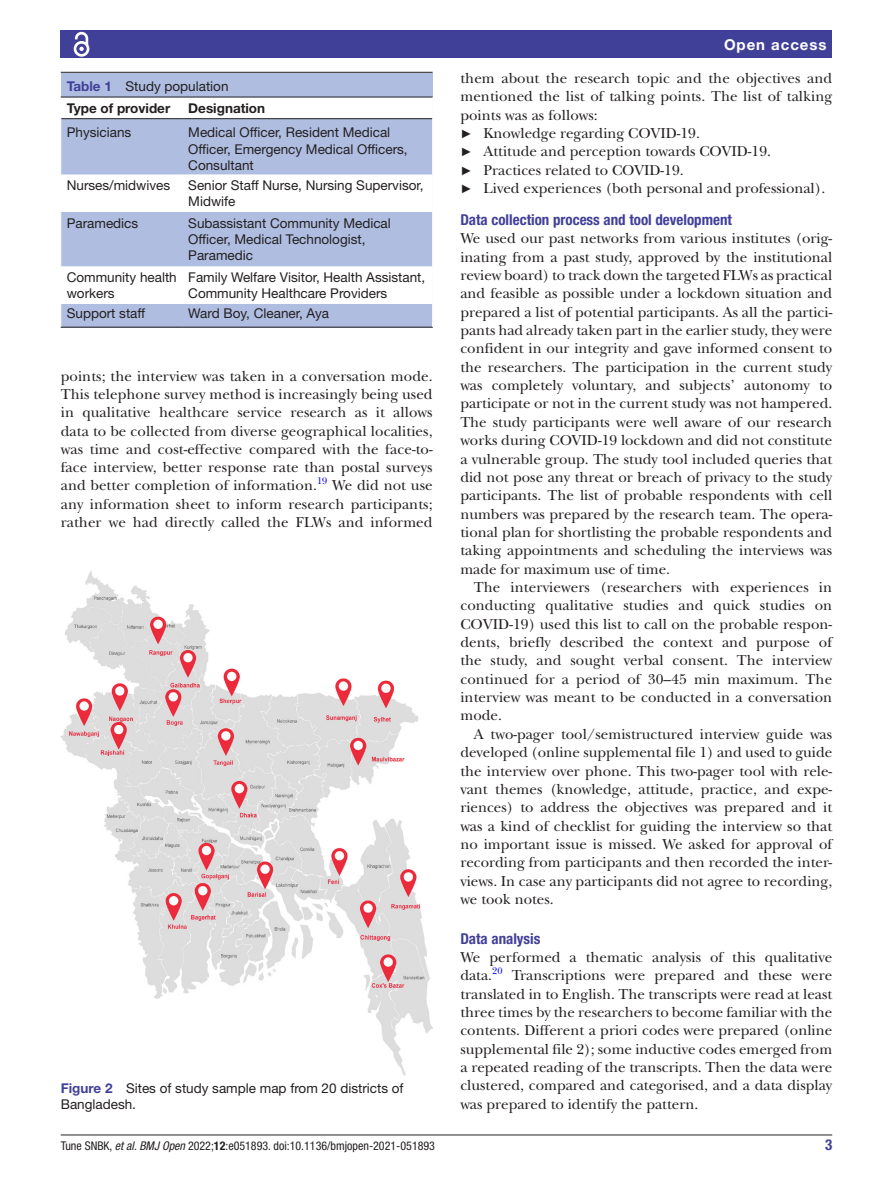
<style>
.page{position:relative;width:893px;height:1191px;background:#fff}
.page>*{position:absolute;margin:0;border:0;box-sizing:border-box;transform-origin:0 0}
.t1{font:15px/18.3px "New Baskerville";color:#231f20;text-align:justify}
.t2{font:700 condensed 15px "Helvetica Neue LT Std";color:#414099}
.t3{font:700 15px "Helvetica Neue LT Std";letter-spacing:.065em;color:#fff}
.t4{font:13.5px/16.2px "Helvetica Neue LT Std";color:#231f20}
.t5{font:700 13.5px "Helvetica Neue LT Std";color:#231f20}
.t6{font:condensed 12px "Helvetica Neue LT Std";color:#231f20}
.s1{font-weight:700;color:#414099}
.s2{font-weight:700}
.s3{font-family:"Arial";font-size:12px}
.s4{font-style:italic}
</style>
<div class="page">
<hr style="left:61px;top:1134px;width:771px;height:1px;background:#231f20">
<div style="left:61px;top:31px;width:771px;height:27px;background:#414099"></div>
<svg style="left:73px;top:31px;width:17px;height:26px"></svg>
<div style="left:61px;top:73px;width:372px;height:254px;background:#afbde1"></div>
<hr style="left:61px;top:72px;width:372px;height:1px;background:#231f20">
<div style="left:61px;top:98px;width:371px;height:20px;background:#fff"></div>
<svg style="left:61px;top:119px;width:371px;height:208px"></svg>
<hr style="left:61px;top:97px;width:121px;height:1px;background:#231f20">
<hr style="left:61px;top:118px;width:121px;height:1px;background:#231f20">
<hr style="left:182px;top:97px;width:251px;height:1px;background:#231f20">
<hr style="left:182px;top:118px;width:250px;height:1px;background:#231f20">
<hr style="left:61px;top:327px;width:121px;height:1px;background:#231f20">
<hr style="left:182px;top:327px;width:251px;height:1px;background:#231f20">
<svg style="left:432px;top:97px;width:1px;height:22px"></svg>
<hr style="left:432px;top:119px;width:1px;height:55px;background:#fff">
<hr style="left:432px;top:174px;width:1px;height:38px;background:#fff">
<hr style="left:432px;top:212px;width:1px;height:54px;background:#fff">
<hr style="left:432px;top:266px;width:1px;height:38px;background:#fff">
<svg style="left:432px;top:304px;width:1px;height:23px"></svg>
<img style="left:61px;top:570px;width:372px;height:505px">
<p class="t4" style="left:67px;top:75px;width:163px;line-height:22px"><span class="s1">Table 1</span> Study population<br><span class="s2">Type of provider</span></p>
<p class="t5" style="left:188px;top:99px;width:78px">Designation</p>
<p class="t4" style="left:67px;top:124px;width:66px">Physicians</p>
<p class="t4" style="left:188px;top:124px;width:221px">Medical Officer, Resident Medical<br>Officer, Emergency Medical Officers,<br>Consultant</p>
<p class="t4" style="left:67px;top:177px;width:105px">Nurses/midwives</p>
<p class="t4" style="left:188px;top:177px;width:237px">Senior Staff Nurse, Nursing Supervisor,<br>Midwife</p>
<p class="t4" style="left:67px;top:215px;width:73px">Paramedics</p>
<p class="t4" style="left:188px;top:215px;width:204px">Subassistant Community Medical<br>Officer, Medical Technologist,<br>Paramedic</p>
<p class="t4" style="left:67px;top:269px;width:112px">Community health workers</p>
<p class="t4" style="left:188px;top:269px;width:239px">Family Welfare Visitor, Health Assistant,<br>Community Healthcare Providers</p>
<p class="t4" style="left:67px;top:305px;width:80px">Support staff</p>
<p class="t4" style="left:188px;top:305px;width:142px">Ward Boy, Cleaner, Aya</p>
<p class="t1" style="left:61px;top:367px;width:373px">points; the interview was taken in a conversation mode.<br>This telephone survey method is increasingly being used in qualitative healthcare service research as it allows data to be collected from diverse geographical localities, was time and cost-effective compared with the face-to&shy;face interview, better response rate than postal surveys and better completion of information.<sup>19</sup> We did not use any information sheet to inform research participants; rather we had directly called the FLWs and informed</p>
<p class="t4" style="left:61px;top:1080px;width:344px"><span class="s1">Figure 2</span> Sites of study sample map from 20 districts of<br>Bangladesh.</p>
<p class="t3" style="left:724px;top:35px;width:104px">Open access</p>
<p class="t1" style="left:460px;top:69px;width:373px;text-align:left">them about the research topic and the objectives and mentioned the list of talking points. The list of talking points was as follows:<br><span class="s3">►</span> Knowledge regarding COVID-19.<br><span class="s3">►</span> Attitude and perception towards COVID-19.<br><span class="s3">►</span> Practices related to COVID-19.<br><span class="s3">►</span> Lived experiences (both personal and professional).</p>
<p class="t2" style="left:460px;top:210px;width:273px">Data collection process and tool development</p>
<p class="t1" style="left:460px;top:229px;width:373px">We used our past networks from various institutes (orig&shy;inating from a past study, approved by the institutional review board) to track down the targeted FLWs as practical and feasible as possible under a lockdown situation and prepared a list of potential participants. As all the partici&shy;pants had already taken part in the earlier study, they were confident in our integrity and gave informed consent to the researchers. The participation in the current study was completely voluntary, and subjects’ autonomy to participate or not in the current study was not hampered.<br>The study participants were well aware of our research works during COVID-19 lockdown and did not constitute a vulnerable group. The study tool included queries that did not pose any threat or breach of privacy to the study participants. The list of probable respondents with cell numbers was prepared by the research team. The opera&shy;tional plan for shortlisting the probable respondents and taking appointments and scheduling the interviews was made for maximum use of time.</p>
<p class="t1" style="left:460px;top:578px;width:373px;text-indent:14px">The interviewers (researchers with experiences in conducting qualitative studies and quick studies on COVID-19) used this list to call on the probable respon&shy;dents, briefly described the context and purpose of the study, and sought verbal consent. The interview continued for a period of 30–45 min maximum. The interview was meant to be conducted in a conversation mode.</p>
<p class="t1" style="left:460px;top:725px;width:373px;text-indent:14px">A two-pager tool/semistructured interview guide was developed (online supplemental file 1) and used to guide the interview over phone. This two-pager tool with rele&shy;vant themes (knowledge, attitude, practice, and expe&shy;riences) to address the objectives was prepared and it was a kind of checklist for guiding the interview so that no important issue is missed. We asked for approval of recording from participants and then recorded the inter&shy;views. In case any participants did not agree to recording, we took notes.</p>
<p class="t2" style="left:460px;top:929px;width:82px">Data analysis</p>
<p class="t1" style="left:460px;top:948px;width:373px">We performed a thematic analysis of this qualitative data.<sup>20</sup></p>
<p class="t1" style="left:460px;top:966px;width:373px;text-indent:51px">Transcriptions were prepared and these were translated in to English. The transcripts were read at least three times by the researchers to become familiar with the contents. Different a priori codes were prepared (online supplemental file 2); some inductive codes emerged from a repeated reading of the transcripts. Then the data were clustered, compared and categorised, and a data display was prepared to identify the pattern.</p>
<p class="t6" style="left:61px;top:1138px;width:376px">Tune SNBK, <span class="s4">et al</span>. <span class="s4">BMJ Open</span> 2022;<span class="s2">12</span>:e051893. doi:10.1136/bmjopen-2021-051893</p>
<p class="t2" style="left:825px;top:1135px;width:9px">3</p>
</div>
